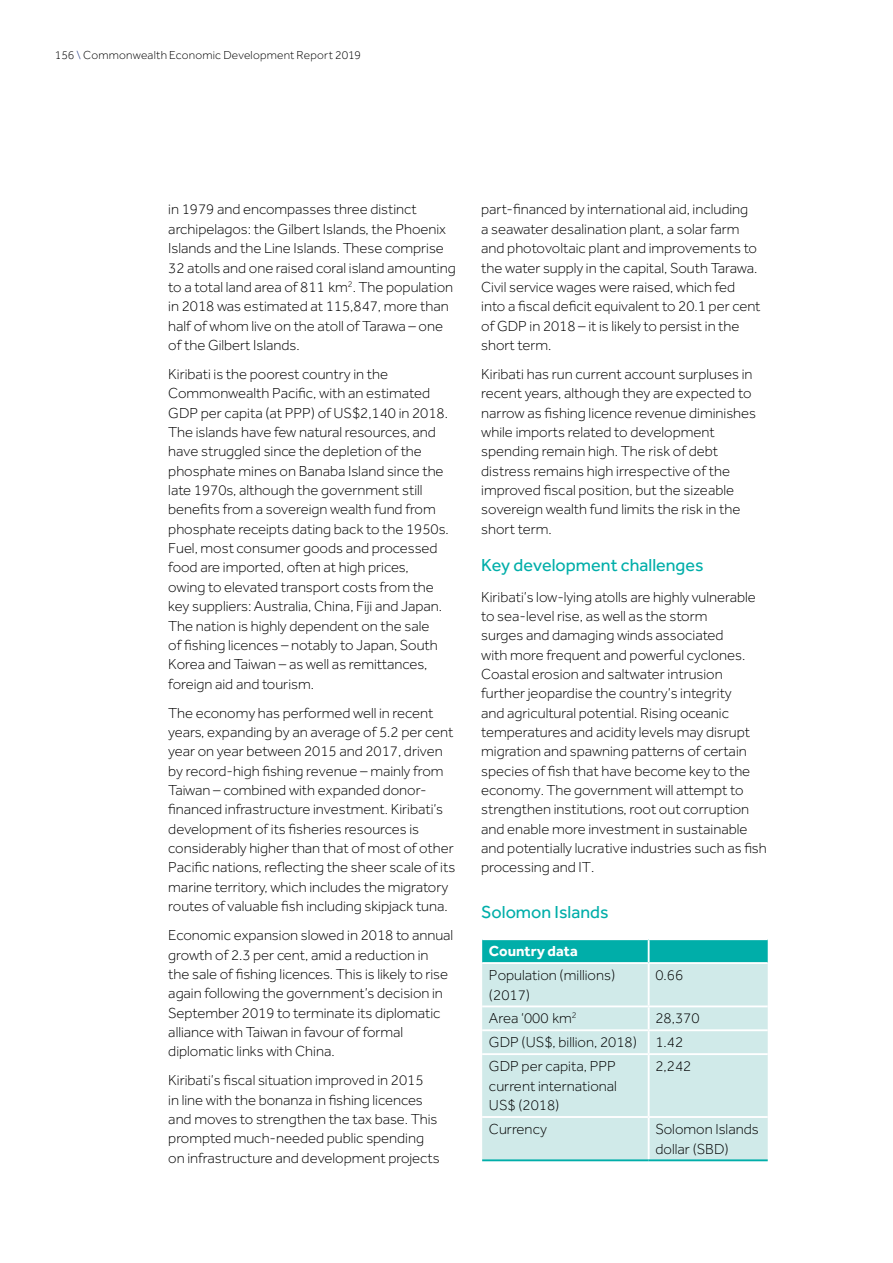
<style>
.page{position:relative;width:893px;height:1263px;background:#fff}
.page>*{position:absolute;margin:0;border:0;box-sizing:border-box;transform-origin:0 0}
._2{font:18px "Effra";color:#00aea9}
.T1{font:300 15px/19.4px "Effra";color:#000}
.TB{font:300 15px/19.5px "Effra";color:#000}
.TCH{font:700 15px "Effra";color:#fff}
.t1{font:300 12px "Effra";letter-spacing:.015em;color:#000}
.s1{color:#223983}
</style>
<div class="page">
<div style="left:482px;top:940px;width:286px;height:22px;background:#00aea9"></div>
<div style="left:482px;top:964px;width:286px;height:195px;background:#d0eae9"></div>
<hr style="left:648px;top:940px;width:2px;height:22px;background:#fff">
<hr style="left:648px;top:964px;width:2px;height:41px;background:#fff">
<hr style="left:482px;top:1005px;width:167px;height:2px;background:#fff">
<hr style="left:649px;top:1005px;width:119px;height:2px;background:#fff">
<hr style="left:648px;top:1007px;width:2px;height:22px;background:#fff">
<hr style="left:482px;top:1029px;width:167px;height:2px;background:#fff">
<hr style="left:649px;top:1029px;width:119px;height:2px;background:#fff">
<hr style="left:648px;top:1031px;width:2px;height:22px;background:#fff">
<hr style="left:482px;top:1053px;width:167px;height:2px;background:#fff">
<hr style="left:649px;top:1053px;width:119px;height:2px;background:#fff">
<hr style="left:648px;top:1055px;width:2px;height:61px;background:#fff">
<hr style="left:648px;top:1118px;width:2px;height:41px;background:#fff">
<hr style="left:482px;top:1116px;width:167px;height:2px;background:#fff">
<hr style="left:649px;top:1116px;width:119px;height:2px;background:#fff">
<hr style="left:482px;top:1159px;width:167px;height:2px;background:#00aea9">
<hr style="left:649px;top:1159px;width:119px;height:2px;background:#00aea9">
<p class="t1" style="left:55px;top:48px;width:308px">156 <span class="s1">\</span> Commonwealth Economic Development Report 2019</p>
<p class="T1" style="left:168px;top:200px;width:289px">in 1979 and encompasses three distinct archipelagos: the Gilbert Islands, the Phoenix Islands and the Line Islands. These comprise 32 atolls and one raised coral island amounting to a total land area of 811 km<sup>2</sup>. The population in 2018 was estimated at 115,847, more than half of whom live on the atoll of Tarawa – one of the Gilbert Islands.</p>
<p class="T1" style="left:168px;top:364px;width:282px">Kiribati is the poorest country in the Commonwealth Pacific, with an estimated GDP per capita (at PPP) of US$2,140 in 2018.<br>The islands have few natural resources, and have struggled since the depletion of the phosphate mines on Banaba Island since the late 1970s, although the government still benefits from a sovereign wealth fund from phosphate receipts dating back to the 1950s.<br>Fuel, most consumer goods and processed food are imported, often at high prices, owing to elevated transport costs from the key suppliers: Australia, China, Fiji and Japan.<br>The nation is highly dependent on the sale<br>of fishing licences – notably to Japan, South Korea and Taiwan – as well as remittances, foreign aid and tourism.</p>
<p class="T1" style="left:168px;top:703px;width:288px">The economy has performed well in recent years, expanding by an average of 5.2 per cent year on year between 2015 and 2017, driven by record-high fishing revenue – mainly from Taiwan – combined with expanded donor&shy;financed infrastructure investment. Kiribati’s development of its fisheries resources is considerably higher than that of most of other Pacific nations, reflecting the sheer scale of its marine territory, which includes the migratory routes of valuable fish including skipjack tuna.</p>
<p class="T1" style="left:168px;top:925px;width:287px">Economic expansion slowed in 2018 to annual growth of 2.3 per cent, amid a reduction in the sale of fishing licences. This is likely to rise again following the government’s decision in September 2019 to terminate its diplomatic alliance with Taiwan in favour of formal diplomatic links with China.</p>
<p class="T1" style="left:168px;top:1070px;width:273px">Kiribati’s fiscal situation improved in 2015<br>in line with the bonanza in fishing licences and moves to strengthen the tax base. This prompted much-needed public spending on infrastructure and development projects</p>
<p class="T1" style="left:481px;top:200px;width:281px">part-financed by international aid, including<br>a seawater desalination plant, a solar farm and photovoltaic plant and improvements to the water supply in the capital, South Tarawa.<br>Civil service wages were raised, which fed into a fiscal deficit equivalent to 20.1 per cent of GDP in 2018 – it is likely to persist in the short term.</p>
<p class="T1" style="left:481px;top:364px;width:276px">Kiribati has run current account surpluses in recent years, although they are expected to narrow as fishing licence revenue diminishes while imports related to development spending remain high. The risk of debt distress remains high irrespective of the improved fiscal position, but the sizeable sovereign wealth fund limits the risk in the short term.</p>
<p class="_2" style="left:481px;top:555px;width:224px">Key development challenges</p>
<p class="T1" style="left:481px;top:587px;width:287px">Kiribati’s low-lying atolls are highly vulnerable to sea-level rise, as well as the storm<br>surges and damaging winds associated<br>with more frequent and powerful cyclones.<br>Coastal erosion and saltwater intrusion further jeopardise the country’s integrity<br>and agricultural potential. Rising oceanic temperatures and acidity levels may disrupt migration and spawning patterns of certain species of fish that have become key to the economy. The government will attempt to strengthen institutions, root out corruption and enable more investment in sustainable and potentially lucrative industries such as fish processing and IT.</p>
<p class="_2" style="left:481px;top:902px;width:129px">Solomon Islands</p>
<p class="TCH" style="left:489px;top:942px;width:90px">Country data</p>
<p class="TB" style="left:489px;top:965px;width:128px">Population (millions) (2017)</p>
<p class="TB" style="left:655px;top:965px;width:29px">0.66</p>
<p class="TB" style="left:489px;top:1009px;width:89px">Area ‘000 km<sup>2</sup></p>
<p class="TB" style="left:655px;top:1009px;width:46px">28,370</p>
<p class="TB" style="left:489px;top:1032px;width:150px">GDP (US$, billion, 2018)</p>
<p class="TB" style="left:655px;top:1032px;width:29px">1.42</p>
<p class="TB" style="left:489px;top:1056px;width:130px;text-align:justify">GDP per capita, PPP current international US$ (2018)</p>
<p class="TB" style="left:655px;top:1056px;width:37px">2,242</p>
<p class="TB" style="left:489px;top:1119px;width:60px">Currency</p>
<p class="TB" style="left:655px;top:1119px;width:105px">Solomon Islands dollar (SBD)</p>
</div>
